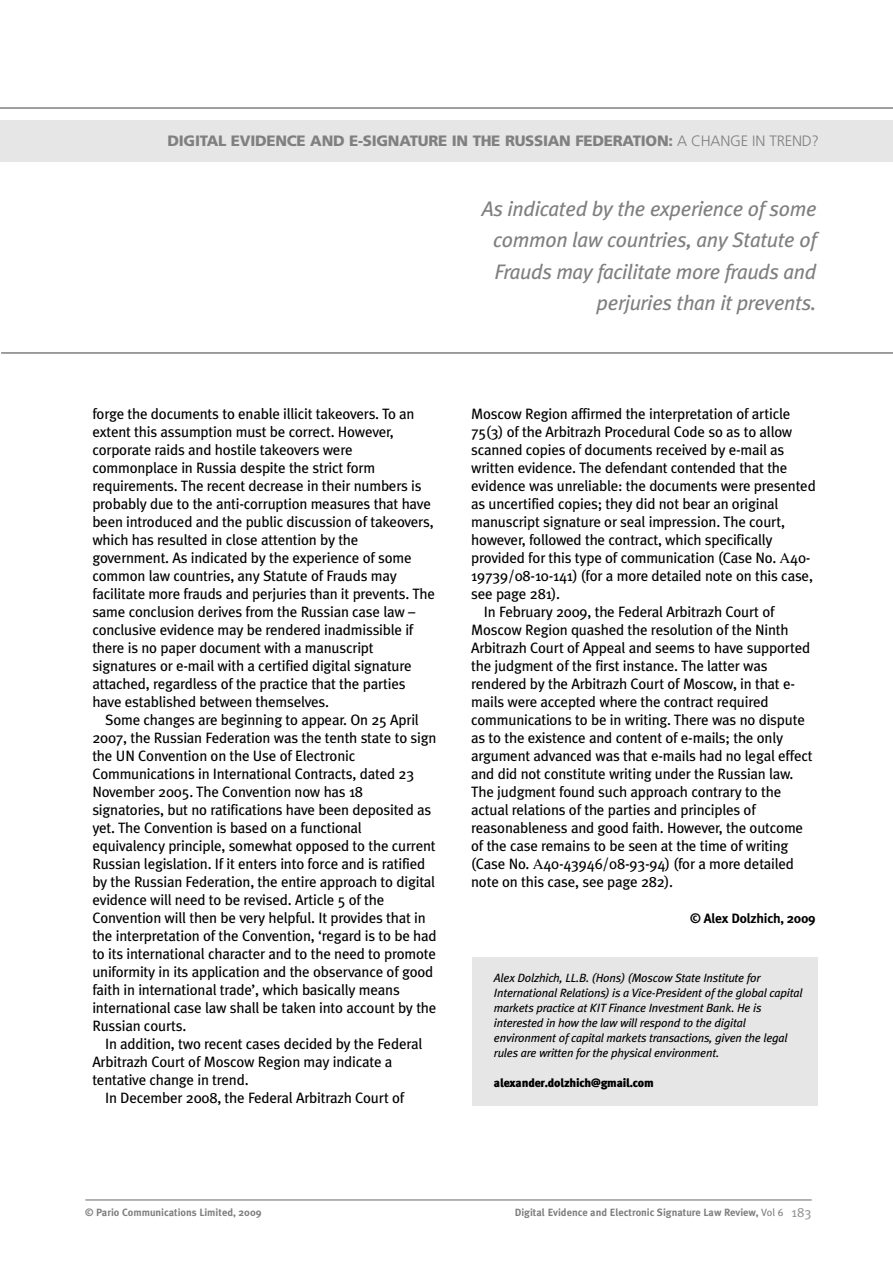
<style>
.page{position:relative;width:893px;height:1263px;background:#fff}
.page>*{position:absolute;margin:0;border:0;box-sizing:border-box;transform-origin:0 0}
.t1{font:italic 21px/31.5px "Meta Plus";letter-spacing:-.015em;color:#808080;text-align:right}
.t2{font:15px/18px "Meta Plus";letter-spacing:-.015em;color:#000}
.t3{font:900 15px "Frutiger";letter-spacing:-.02em;color:#808080}
.t4{font:700 13.5px "Meta Plus";letter-spacing:-.015em;color:#000}
.t5{font:italic 12px/15px "Meta Plus";letter-spacing:-.015em;color:#000}
.t6{font:900 12px "Meta Plus";letter-spacing:-.015em;color:#000}
.t7{font:700 10.5px "Meta Plus";color:#808080}
.s1{font-weight:300}
.s2{font-family:"Times CY"}
.s3{font-weight:400}
.s4{font-weight:400;font-size:13.5px;color:#999}
</style>
<div class="page">
<hr style="left:85px;top:1199px;width:727px;height:2px;background:#999">
<hr style="left:0;top:107px;width:893px;height:2px;background:#808080">
<div style="left:0;top:120px;width:893px;height:42px;background:#e6e6e6"></div>
<div style="left:473px;top:957px;width:345px;height:149px;background:#e6e6e6"></div>
<hr style="left:1px;top:352px;width:892px;height:2px;background:#808080">
<p class="t3" style="left:167px;top:135px;width:653px">DIGITAL EVIDENCE AND E-SIGNATURE IN THE RUSSIAN FEDERATION: <span class="s1">A CHANGE IN TREND?</span></p>
<h1 class="t1" style="left:482px;top:193px;width:336px">As indicated by the experience of some common law countries, any Statute of Frauds may facilitate more frauds and perjuries than it prevents.</h1>
<p class="t2" style="left:92px;top:404px;width:344px">forge the documents to enable illicit takeovers. To an extent this assumption must be correct. However, corporate raids and hostile takeovers were commonplace in Russia despite the strict form requirements. The recent decrease in their numbers is probably due to the anti-corruption measures that have been introduced and the public discussion of takeovers, which has resulted in close attention by the government. As indicated by the experience of some common law countries, any Statute of Frauds may facilitate more frauds and perjuries than it prevents. The same conclusion derives from the Russian case law – conclusive evidence may be rendered inadmissible if there is no paper document with a manuscript signatures or e-mail with a certified digital signature attached, regardless of the practice that the parties have established between themselves.</p>
<p class="t2" style="left:92px;top:710px;width:346px;text-indent:13px">Some changes are beginning to appear. On 25 April 2007, the Russian Federation was the tenth state to sign the UN Convention on the Use of Electronic Communications in International Contracts, dated 23<br>November 2005. The Convention now has 18 signatories, but no ratifications have been deposited as yet. The Convention is based on a functional equivalency principle, somewhat opposed to the current Russian legislation. If it enters into force and is ratified by the Russian Federation, the entire approach to digital evidence will need to be revised. Article 5 of the Convention will then be very helpful. It provides that in the interpretation of the Convention, ‘regard is to be had to its international character and to the need to promote uniformity in its application and the observance of good faith in international trade’, which basically means international case law shall be taken into account by the Russian courts.</p>
<p class="t2" style="left:92px;top:1034px;width:331px;text-indent:13px">In addition, two recent cases decided by the Federal<br>Arbitrazh Court of Moscow Region may indicate a tentative change in trend.</p>
<p class="t2" style="left:105px;top:1088px;width:301px">In December 2008, the Federal Arbitrazh Court of</p>
<p class="t2" style="left:471px;top:404px;width:321px">Moscow Region affirmed the interpretation of article</p>
<p class="t2" style="left:471px;top:422px;width:323px">75(3) of the Arbitrazh Procedural Code so as to allow</p>
<p class="t2" style="left:471px;top:440px;width:315px">scanned copies of documents received by e-mail as</p>
<p class="t2" style="left:471px;top:458px;width:318px">written evidence. The defendant contended that the</p>
<p class="t2" style="left:471px;top:476px;width:346px">evidence was unreliable: the documents were presented</p>
<p class="t2" style="left:471px;top:494px;width:309px">as uncertified copies; they did not bear an original</p>
<p class="t2" style="left:471px;top:512px;width:315px">manuscript signature or seal impression. The court,</p>
<p class="t2" style="left:471px;top:530px;width:303px">however, followed the contract, which specifically</p>
<p class="t2" style="left:471px;top:548px;width:341px">provided for this type of communication (Case No. <span class="s2">А</span>40-</p>
<p class="t2" style="left:471px;top:566px;width:343px">19739/08-10-141) (for a more detailed note on this case,</p>
<p class="t2" style="left:471px;top:584px;width:91px">see page 281).</p>
<p class="t2" style="left:484px;top:602px;width:292px">In February 2009, the Federal Arbitrazh Court of</p>
<p class="t2" style="left:471px;top:620px;width:319px">Moscow Region quashed the resolution of the Ninth</p>
<p class="t2" style="left:471px;top:638px;width:341px">Arbitrazh Court of Appeal and seems to have supported</p>
<p class="t2" style="left:471px;top:656px;width:298px">the judgment of the first instance. The latter was</p>
<p class="t2" style="left:471px;top:674px;width:325px">rendered by the Arbitrazh Court of Moscow, in that e-</p>
<p class="t2" style="left:471px;top:692px;width:299px">mails were accepted where the contract required</p>
<p class="t2" style="left:471px;top:710px;width:335px">communications to be in writing. There was no dispute</p>
<p class="t2" style="left:471px;top:728px;width:313px">as to the existence and content of e-mails; the only</p>
<p class="t2" style="left:471px;top:746px;width:343px">argument advanced was that e-mails had no legal effect</p>
<p class="t2" style="left:471px;top:764px;width:324px">and did not constitute writing under the Russian law.</p>
<p class="t2" style="left:471px;top:782px;width:312px">The judgment found such approach contrary to the</p>
<p class="t2" style="left:471px;top:800px;width:286px">actual relations of the parties and principles of</p>
<p class="t2" style="left:471px;top:818px;width:334px">reasonableness and good faith. However, the outcome</p>
<p class="t2" style="left:471px;top:836px;width:319px">of the case remains to be seen at the time of writing</p>
<p class="t2" style="left:471px;top:854px;width:324px">(Case No. <span class="s2">А</span>40-43946/08-93-94) (for a more detailed</p>
<p class="t2" style="left:471px;top:872px;width:204px">note on this case, see page 282).</p>
<p class="t4" style="left:690px;top:910px;width:127px">© Alex Dolzhich, 2009</p>
<p class="t5" style="left:494px;top:971px;width:310px">Alex Dolzhich, LL.B. (Hons) (Moscow State Institute for International Relations) is a Vice-President of the global capital markets practice at KIT Finance Investment Bank. He is interested in how the law will respond to the digital environment of capital markets transactions, given the legal rules are written for the physical environment.</p>
<p class="t6" style="left:494px;top:1076px;width:161px">alexander.dolzhich@gmail.com</p>
<p class="t7" style="left:85px;top:1206px;width:178px">© Pario Communications Limited, 2009</p>
<p class="t7" style="left:515px;top:1206px;width:298px">Digital Evidence and Electronic Signature Law Review, <span class="s3">Vol 6</span> <span class="s4">183</span></p>
</div>
